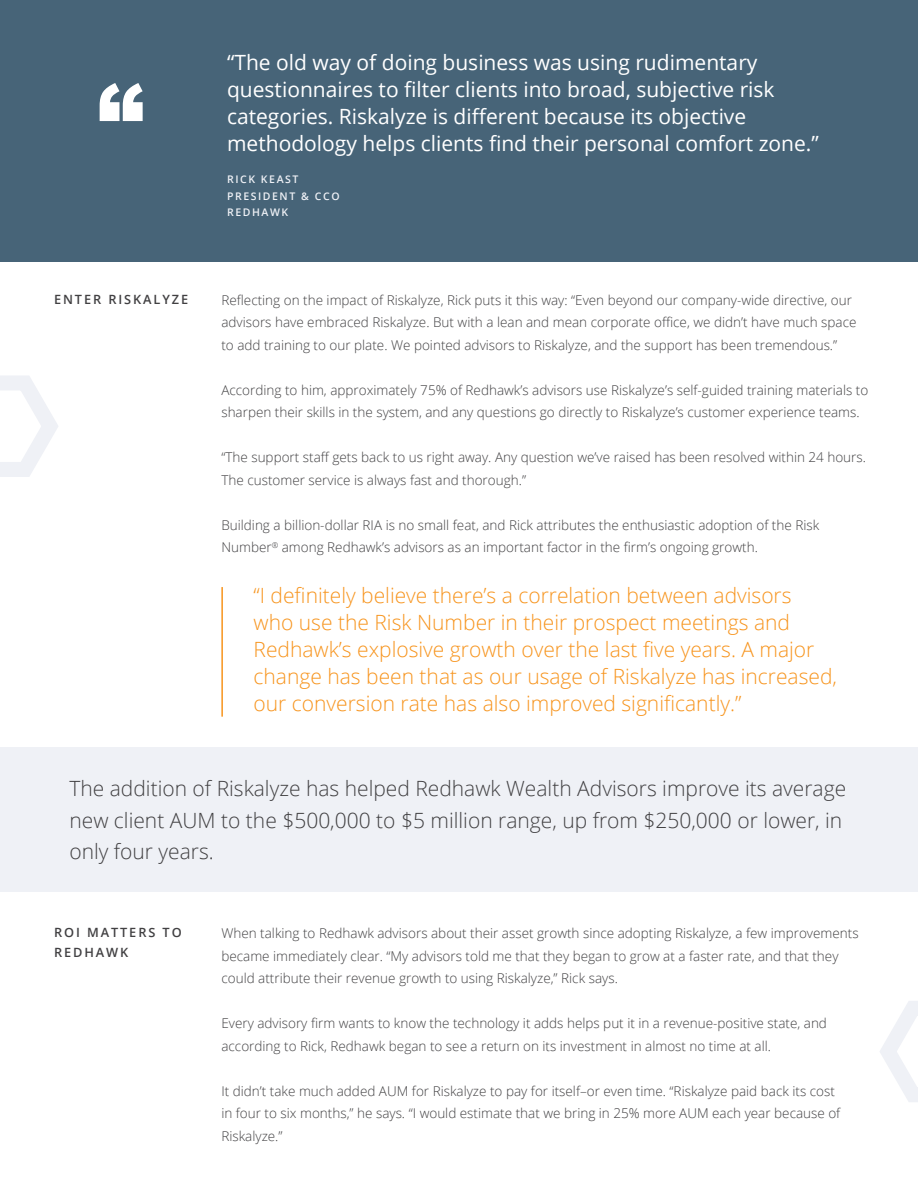
<style>
.page{position:relative;width:918px;height:1188px;background:#fff}
.page>*{position:absolute;margin:0;border:0;box-sizing:border-box;transform-origin:0 0}
.t1{font:300 21px/27px "Open Sans";color:#f7941d}
.t2{font:21px/27px "Open Sans";color:#fff}
.t3{font:300 21px/31.5px "Open Sans";color:#414042}
.t4{font:300 13.5px/22.5px "Open Sans";color:#414042}
.t5{font:600 12.75px/19.5px "Open Sans";letter-spacing:.15em;color:#414042}
.t6{font:600 10.5px/16.5px "Open Sans";letter-spacing:.15em;color:#eff1f6}
</style>
<div class="page">
<div style="left:0;top:0;width:918px;height:261px;background:#476478"></div>
<hr style="left:221px;top:587px;width:2px;height:130px;background:#f7941d">
<svg style="left:0;top:376px;width:58px;height:101px"></svg>
<svg style="left:880px;top:1001px;width:38px;height:101px"></svg>
<svg style="left:100px;top:83px;width:43px;height:38px"></svg>
<div style="left:0;top:747px;width:918px;height:145px;background:#eff1f6"></div>
<p class="t2" style="left:227px;top:48px;width:593px">“The old way of doing business was using rudimentary questionnaires to filter clients into broad, subjective risk categories. Riskalyze is different because its objective methodology helps clients find their personal comfort zone.”</p>
<p class="t6" style="left:227px;top:171px;width:114px">RICK KEAST<br>PRESIDENT &amp; CCO<br>REDHAWK</p>
<p class="t5" style="left:54px;top:290px;width:136px">ENTER RISKALYZE</p>
<p class="t4" style="left:221px;top:288px;width:637px">Reflecting on the impact of Riskalyze, Rick puts it this way: “Even beyond our company-wide directive, our advisors have embraced Riskalyze. But with a lean and mean corporate office, we didn’t have much space to add training to our plate. We pointed advisors to Riskalyze, and the support has been tremendous.”</p>
<p class="t4" style="left:221px;top:378px;width:648px">According to him, approximately 75% of Redhawk’s advisors use Riskalyze’s self-guided training materials to sharpen their skills in the system, and any questions go directly to Riskalyze’s customer experience teams.</p>
<p class="t4" style="left:221px;top:446px;width:646px">“The support staff gets back to us right away. Any question we’ve raised has been resolved within 24 hours.<br>The customer service is always fast and thorough.”</p>
<p class="t4" style="left:221px;top:513px;width:599px">Building a billion-dollar RIA is no small feat, and Rick attributes the enthusiastic adoption of the Risk<br>Number<sup>®</sup> among Redhawk’s advisors as an important factor in the firm’s ongoing growth.</p>
<p class="t1" style="left:254px;top:581px;width:585px">“I definitely believe there’s a correlation between advisors<br>who use the Risk Number in their prospect meetings and Redhawk’s explosive growth over the last five years. A major change has been that as our usage of Riskalyze has increased, our conversion rate has also improved significantly.”</p>
<h1 class="t3" style="left:69px;top:772px;width:778px">The addition of Riskalyze has helped Redhawk Wealth Advisors improve its average new client AUM to the $500,000 to $5 million range, up from $250,000 or lower, in only four years.</h1>
<p class="t5" style="left:54px;top:923px;width:129px">ROI MATTERS TO<br>REDHAWK</p>
<p class="t4" style="left:221px;top:921px;width:639px">When talking to Redhawk advisors about their asset growth since adopting Riskalyze, a few improvements became immediately clear. “My advisors told me that they began to grow at a faster rate, and that they could attribute their revenue growth to using Riskalyze,” Rick says.</p>
<p class="t4" style="left:221px;top:1011px;width:607px">Every advisory firm wants to know the technology it adds helps put it in a revenue-positive state, and according to Rick, Redhawk began to see a return on its investment in almost no time at all.</p>
<p class="t4" style="left:221px;top:1079px;width:620px">It didn’t take much added AUM for Riskalyze to pay for itself–or even time. “Riskalyze paid back its cost in four to six months,” he says. “I would estimate that we bring in 25% more AUM each year because of<br>Riskalyze.”</p>
</div>
